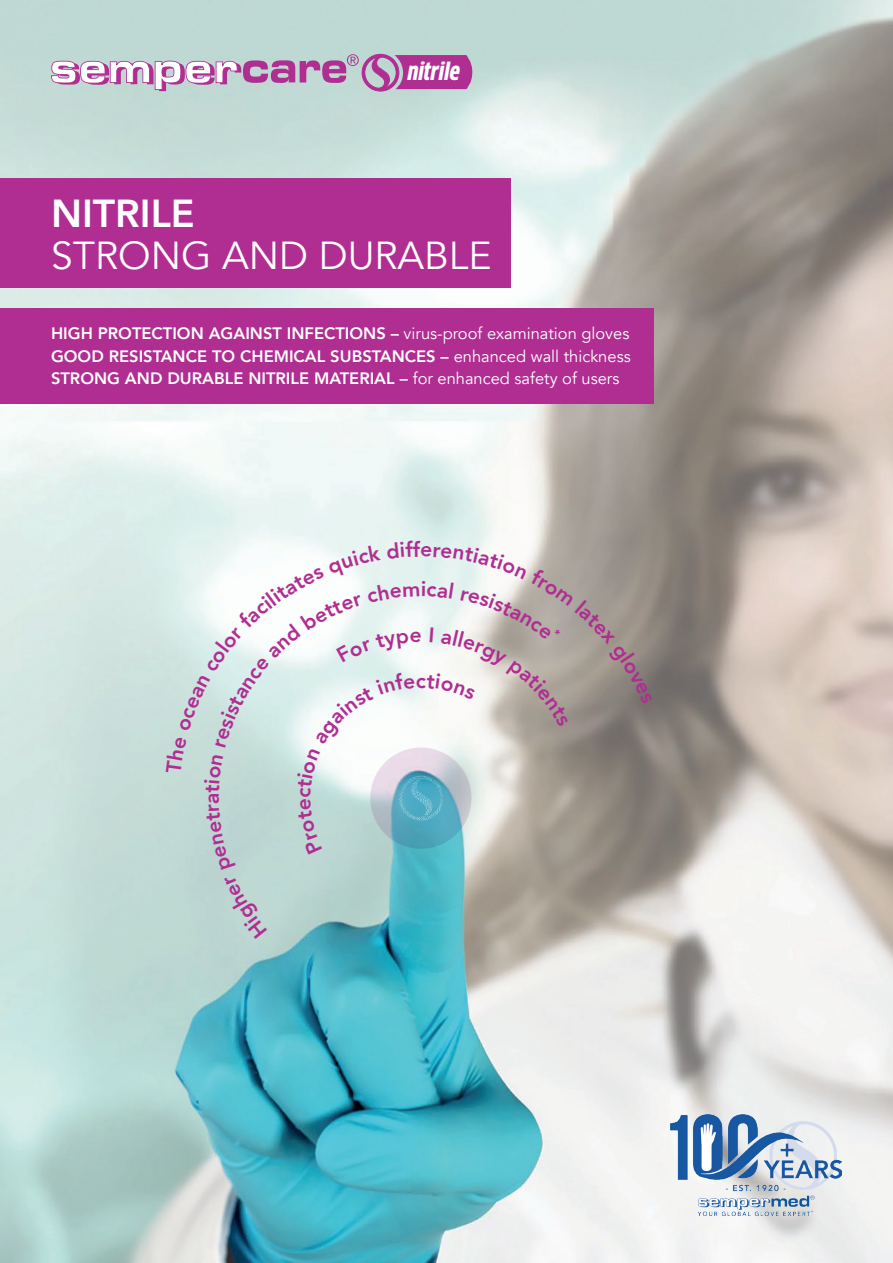
<style>
.page{position:relative;width:893px;height:1263px;background:#fff}
.page>*{position:absolute;margin:0;border:0;box-sizing:border-box;transform-origin:0 0}
.t1{font:39px "Avenir LT Com";color:#fff}
.t2{font:800 39px "Avenir LT Com";color:#fff}
.t3{font:italic 900 condensed 23.25px "Clan Pro";color:#fff}
.t4{font:800 21px "Avenir LT Com";color:#b02d92}
.t5{font:800 16.5px/22.5px "Avenir LT Com";color:#fff;text-align:justify}
.s1{font-weight:400}
</style>
<div class="page">
<img style="left:0;top:0;width:893px;height:1263px">
<svg style="left:51px;top:54px;width:422px;height:37px;background:#c19bbf"></svg>
<div style="left:0;top:179px;width:511px;height:109px;background:#b02d92"></div>
<div style="left:0;top:308px;width:653px;height:95px;background:#b02d92"></div>
<img style="left:670px;top:1114px;width:172px;height:102px">
<svg style="left:166px;top:540px;width:487px;height:399px"></svg>
<h2 class="t3" style="left:406px;top:58px;width:58px">nitrile</h2>
<h1 class="t2" style="left:51px;top:191px;width:145px">NITRILE</h1>
<h1 class="t1" style="left:51px;top:233px;width:442px">STRONG AND DURABLE</h1>
<p class="t5" style="left:51px;top:322px;width:581px">HIGH PROTECTION AGAINST INFECTIONS – <span class="s1">virus-proof examination gloves </span>GOOD RESISTANCE TO CHEMICAL SUBSTANCES – <span class="s1">enhanced wall thickness </span>STRONG AND DURABLE NITRILE MATERIAL – <span class="s1">for enhanced safety of users</span></p>
<p class="t4" style="left:199px;top:804px;width:13px;rotate:-90deg">a</p>
<p class="t4" style="left:416px;top:668px;width:12px">c</p>
</div>
